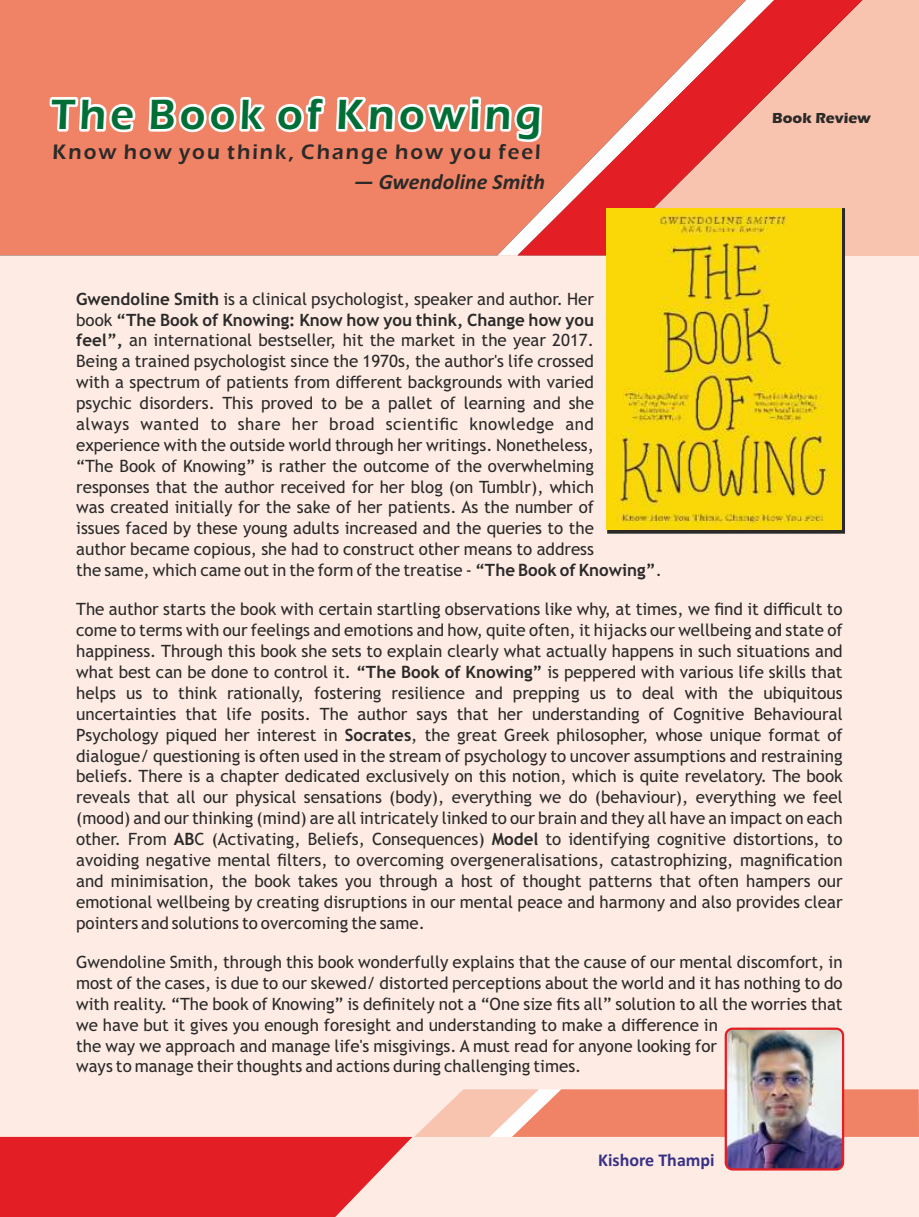
<style>
.page{position:relative;width:919px;height:1217px;background:#fff}
.page>*{position:absolute;margin:0;border:0;box-sizing:border-box;transform-origin:0 0}
.t1{font:600 43.8px "Eras ITC";letter-spacing:.1em;color:#006e36;scale:.95 1}
.t2{font:italic 700 21.9px "Calibri";color:#2b2a29}
.t3{font:600 21.75px "Eras ITC";letter-spacing:.1em;color:#2b2a29;scale:.95 1}
.t4{font:700 18px "Calibri";color:#393185}
.t5{font:16.95px/20.9px "Trebuchet MS";color:#2b2a29}
.t6{font:700 15px "Eras ITC";color:#2b2a29}
.s1{font-weight:700}
</style>
<div class="page">
<div style="left:0;top:0;width:918px;height:1216px;background:#fdebe4"></div>
<div style="left:0;top:0;width:918px;height:255px;background:#f8c4af"></div>
<svg style="left:773px;top:0;width:89px;height:89px"></svg>
<svg style="left:746px;top:0;width:27px;height:116px;background:#e84c4e"></svg>
<svg style="left:0;top:0;width:746px;height:255px;background:#ef7f66"></svg>
<svg style="left:0;top:1089px;width:918px;height:127px"></svg>
<svg style="left:602px;top:203px;width:245px;height:331px"></svg>
<img style="left:606px;top:208px;width:234px;height:321px">
<img style="left:725px;top:1029px;width:118px;height:139px;border-radius:7px">
<div style="left:724px;top:1027px;width:120px;height:143px;border:2px solid #e31e24;border-radius:7px"></div>
<h1 class="t1" style="left:51px;top:99px;width:517px">The Book of Knowing</h1>
<p class="t3" style="left:53px;top:144px;width:515px">Know how you think, Change how you feel</p>
<p class="t2" style="left:354px;top:173px;width:192px">— Gwendoline Smith</p>
<p class="t6" style="left:772px;top:113px;width:100px">Book Review</p>
<p class="t5" style="left:76px;top:289px;width:587px"><span class="s1">Gwendoline Smith</span> is a clinical psychologist, speaker and author. Her<br>book <span class="s1">“The Book of Knowing: Know how you think, Change how you<br>feel”,</span> an international bestseller, hit the market in the year 2017.<br>Being a trained psychologist since the 1970s, the author's life crossed<br>with a spectrum of patients from different backgrounds with varied<br>psychic disorders. This proved to be a pallet of learning and she<br>always wanted to share her broad scientific knowledge and experience with the outside world through her writings. Nonetheless,<br>“The Book of Knowing” is rather the outcome of the overwhelming responses that the author received for her blog (on Tumblr), which<br>was created initially for the sake of her patients. As the number of<br>issues faced by these young adults increased and the queries to the<br>author became copious, she had to construct other means to address<br>the same, which came out in the form of the treatise - <span class="s1">“The Book of Knowing”</span>.</p>
<p class="t5" style="left:76px;top:600px;width:768px;text-align:justify">The author starts the book with certain startling observations like why, at times, we find it difficult to come to terms with our feelings and emotions and how, quite often, it hijacks our wellbeing and state of happiness. Through this book she sets to explain clearly what actually happens in such situations and what best can be done to control it. <span class="s1">“The Book of Knowing”</span> is peppered with various life skills that helps us to think rationally, fostering resilience and prepping us to deal with the ubiquitous uncertainties that life posits. The author says that her understanding of Cognitive Behavioural Psychology piqued her interest in <span class="s1">Socrates</span>, the great Greek philosopher, whose unique format of dialogue/ questioning is often used in the stream of psychology to uncover assumptions and restraining beliefs. There is a chapter dedicated exclusively on this notion, which is quite revelatory. The book reveals that all our physical sensations (body), everything we do (behaviour), everything we feel (mood) and our thinking (mind) are all intricately linked to our brain and they all have an impact on each other. From <span class="s1">AB</span>C (Activating, Beliefs, Consequences) <span class="s1">Model</span> to identifying cognitive distortions, to avoiding negative mental filters, to overcoming overgeneralisations, catastrophizing, magnification and minimisation, the book takes you through a host of thought patterns that often hampers our emotional wellbeing by creating disruptions in our mental peace and harmony and also provides clear pointers and solutions to overcoming the same.</p>
<p class="t5" style="left:76px;top:952px;width:768px">Gwendoline Smith, through this book wonderfully explains that the cause of our mental discomfort, in most of the cases, is due to our skewed/ distorted perceptions about the world and it has nothing to do with reality. “The book of Knowing” is definitely not a “One size fits all” solution to all the worries that we have but it gives you enough foresight and understanding to make a difference in<br>the way we approach and manage life's misgivings. A must read for anyone looking for<br>ways to manage their thoughts and actions during challenging times.</p>
<p class="t4" style="left:598px;top:1152px;width:118px">Kishore Thampi</p>
</div>
